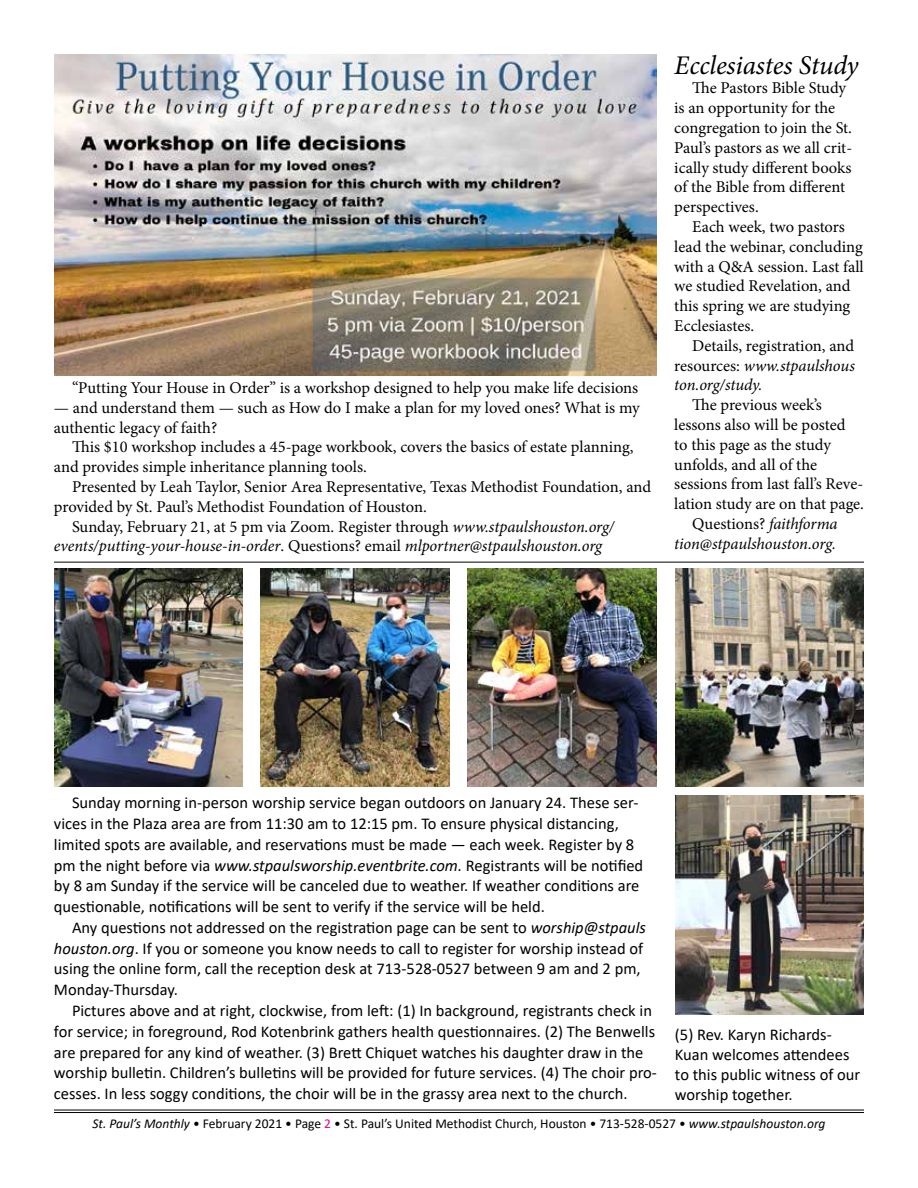
<style>
.page{position:relative;width:918px;height:1188px;background:#fff}
.page>*{position:absolute;margin:0;border:0;box-sizing:border-box;transform-origin:0 0}
.t1{font:italic 27px "Minion Pro";letter-spacing:-.01em;color:#000}
.t2{font:16.5px/20.7px "Calibri";color:#000}
.t3{font:16.5px/19.8px "Minion Pro";letter-spacing:-.005em;color:#000}
.t4{font:italic 16.5px "Minion Pro";letter-spacing:-.01em;color:#000}
.t5{font:13.5px "Calibri";color:#000}
.s1{font-style:italic}
.s2{font-style:normal}
.s3{color:#ec008c}
</style>
<div class="page">
<hr style="left:54px;top:1110px;width:810px;height:1px;background:#000">
<hr style="left:54px;top:1112px;width:810px;height:1px;background:#000">
<img style="left:54px;top:54px;width:603px;height:322px">
<img style="left:54px;top:568px;width:189px;height:219px">
<img style="left:261px;top:568px;width:189px;height:219px">
<img style="left:467px;top:568px;width:190px;height:219px">
<img style="left:675px;top:568px;width:189px;height:219px">
<img style="left:675px;top:796px;width:189px;height:218px">
<hr style="left:54px;top:562px;width:810px;height:1px;background:#000">
<p class="t3" style="left:72px;top:378px;width:568px">“Putting Your House in Order” is a workshop designed to help you make life decisions</p>
<p class="t3" style="left:54px;top:398px;width:587px">— and understand them — such as How do I make a plan for my loved ones? What is my authentic legacy of faith?</p>
<p class="t3" style="left:54px;top:437px;width:581px;text-indent:18px">This $10 workshop includes a 45-page workbook, covers the basics of estate planning, and provides simple inheritance planning tools.</p>
<p class="t3" style="left:72px;top:477px;width:581px">Presented by Leah Taylor, Senior Area Representative, Texas Methodist Foundation, and</p>
<p class="t3" style="left:54px;top:497px;width:374px">provided by St. Paul’s Methodist Foundation of Houston.</p>
<p class="t3" style="left:72px;top:517px;width:544px">Sunday, February 21, at 5 pm via Zoom. Register through <span class="s1">www.stpaulshouston.org/</span></p>
<p class="t4" style="left:54px;top:535px;width:550px">events/putting-your-house-in-order<span class="s2">. Questions? email</span> mlportner@stpaulshouston.org</p>
<h1 class="t1" style="left:674px;top:47px;width:186px">Ecclesiastes Study</h1>
<p class="t3" style="left:674px;top:78px;width:179px;text-indent:18px">The Pastors Bible Study is an opportunity for the congregation to join the St.<br>Paul’s pastors as we all crit&shy;ically study different books of the Bible from different perspectives.</p>
<p class="t3" style="left:674px;top:217px;width:191px;text-indent:18px">Each week, two pastors lead the webinar, concluding with a Q&amp;A session. Last fall we studied Revelation, and this spring we are studying<br>Ecclesiastes.</p>
<p class="t3" style="left:674px;top:336px;width:182px;text-align:justify;text-indent:18px">Details, registration, and resources: <span class="s1">www.stpaulshous ton.org/study.</span></p>
<p class="t3" style="left:692px;top:395px;width:131px">The previous week’s</p>
<p class="t3" style="left:674px;top:415px;width:173px">lessons also will be posted</p>
<p class="t3" style="left:674px;top:435px;width:158px">to this page as the study</p>
<p class="t3" style="left:674px;top:455px;width:144px">unfolds, and all of the</p>
<p class="t3" style="left:674px;top:474px;width:191px">sessions from last fall’s Reve-</p>
<p class="t3" style="left:674px;top:494px;width:191px">lation study are on that page.</p>
<p class="t3" style="left:692px;top:514px;width:147px">Questions? <span class="s1">faithforma</span></p>
<p class="t4" style="left:674px;top:532px;width:163px">tion@stpaulshouston.org.</p>
<p class="t2" style="left:54px;top:792px;width:591px;text-indent:18px">Sunday morning in-person worship service began outdoors on January 24. These ser&shy;vices in the Plaza area are from 11:30 am to 12:15 pm. To ensure physical distancing, limited spots are available, and reservations must be made — each week. Register by 8 pm the night before via <span class="s1">www.stpaulsworship.eventbrite.com.</span> Registrants will be notified by 8 am Sunday if the service will be canceled due to weather. If weather conditions are questionable, notifications will be sent to verify if the service will be held.</p>
<p class="t2" style="left:54px;top:917px;width:593px;text-indent:18px">Any questions not addressed on the registration page can be sent to <span class="s1">worship@stpauls houston.org</span>. If you or someone you know needs to call to register for worship instead of using the online form, call the reception desk at 713-528-0527 between 9 am and 2 pm, Monday-Thursday.</p>
<p class="t2" style="left:54px;top:1000px;width:604px;text-indent:18px">Pictures above and at right, clockwise, from left: (1) In background, registrants check in for service; in foreground, Rod Kotenbrink gathers health questionnaires. (2) The Benwells are prepared for any kind of weather. (3) Brett Chiquet watches his daughter draw in the worship bulletin. Children’s bulletins will be provided for future services. (4) The choir pro&shy;cesses. In less soggy conditions, the choir will be in the grassy area next to the church.</p>
<p class="t2" style="left:675px;top:1024px;width:187px;line-height:19.8px">(5) Rev. Karyn Richards-<br>Kuan welcomes attendees to this public witness of our worship together.</p>
<p class="t5" style="left:92px;top:1115px;width:735px"><span class="s1">St. Paul’s Monthly</span> • February 2021 • Page <span class="s3">2</span> • St. Paul’s United Methodist Church, Houston • 713-528-0527 • <span class="s1">www.stpaulshouston.org</span></p>
</div>
